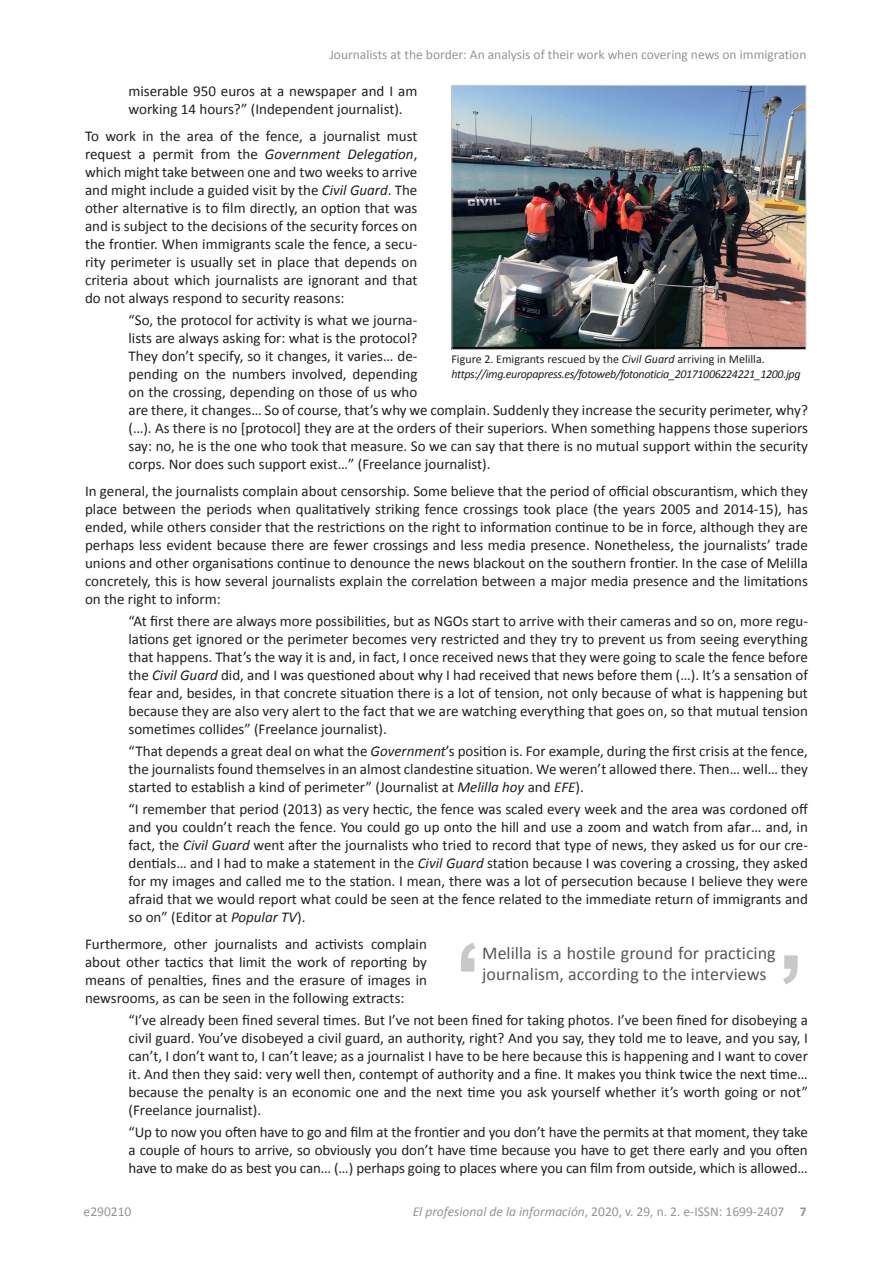
<style>
.page{position:relative;width:893px;height:1263px;background:#fff}
.page>*{position:absolute;margin:0;border:0;box-sizing:border-box;transform-origin:0 0}
.t1{font:18px/21.6px "Calibri";color:#57585a}
.t2{font:15px/18px "Calibri";color:#231f20;text-align:justify}
.t3{font:13.5px "Calibri";color:#939598}
.t4{font:italic 12px/14.4px "Calibri";letter-spacing:-.03em;color:#231f20}
.s1{font-style:italic}
.s2{font-style:normal}
.s3{font-weight:700}
</style>
<div class="page">
<img style="left:453px;top:87px;width:351px;height:261px">
<div style="left:451px;top:85px;width:355px;height:265px;border:1px solid #c7c8ca"></div>
<svg style="left:783px;top:955px;width:15px;height:29px"></svg>
<svg style="left:461px;top:943px;width:15px;height:28px"></svg>
<p class="t3" style="left:330px;top:46px;width:478px">Journalists at the border: An analysis of their work when covering news on immigration</p>
<p class="t2" style="left:129px;top:82px;width:290px">miserable 950 euros at a newspaper and I am working 14 hours?” (Independent journalist).</p>
<p class="t2" style="left:85px;top:126px;width:334px">To work in the area of the fence, a journalist must request a permit from the <span class="s1">Government Delegation</span>, which might take between one and two weeks to arrive and might include a guided visit by the <span class="s1">Civil Guard</span>. The other alternative is to film directly, an option that was and is subject to the decisions of the security forces on the frontier. When immigrants scale the fence, a secu&shy;rity perimeter is usually set in place that depends on criteria about which journalists are ignorant and that do not always respond to security reasons:</p>
<p class="t2" style="left:129px;top:310px;width:681px;text-align:left">“So, the protocol for activity is what we journa-<br>lists are always asking for: what is the protocol?<br>They don’t specify, so it changes, it varies… de-<br>pending on the numbers involved, depending<br>on the crossing, depending on those of us who<br>are there, it changes… So of course, that’s why we complain. Suddenly they increase the security perimeter, why? (…). As there is no [protocol] they are at the orders of their superiors. When something happens those superiors say: no, he is the one who took that measure. So we can say that there is no mutual support within the security corps. Nor does such support exist…” (Freelance journalist).</p>
<p class="t2" style="left:85px;top:481px;width:724px">In general, the journalists complain about censorship. Some believe that the period of official obscurantism, which they place between the periods when qualitatively striking fence crossings took place (the years 2005 and 2014-15), has ended, while others consider that the restrictions on the right to information continue to be in force, although they are perhaps less evident because there are fewer crossings and less media presence. Nonetheless, the journalists’ trade unions and other organisations continue to denounce the news blackout on the southern frontier. In the case of Melilla concretely, this is how several journalists explain the correlation between a major media presence and the limitations on the right to inform:</p>
<p class="t2" style="left:129px;top:611px;width:681px">“At first there are always more possibilities, but as NGOs start to arrive with their cameras and so on, more regu&shy;lations get ignored or the perimeter becomes very restricted and they try to prevent us from seeing everything that happens. That’s the way it is and, in fact, I once received news that they were going to scale the fence before the <span class="s1">Civil Guard</span> did, and I was questioned about why I had received that news before them (…). It’s a sensation of fear and, besides, in that concrete situation there is a lot of tension, not only because of what is happening but because they are also very alert to the fact that we are watching everything that goes on, so that mutual tension sometimes collides” (Freelance journalist).</p>
<p class="t2" style="left:129px;top:741px;width:681px">“That depends a great deal on what the <span class="s1">Government</span>’s position is. For example, during the first crisis at the fence, the journalists found themselves in an almost clandestine situation. We weren’t allowed there. Then… well… they started to establish a kind of perimeter” (Journalist at <span class="s1">Melilla hoy</span> and <span class="s1">EFE</span>).</p>
<p class="t2" style="left:129px;top:800px;width:681px">“I remember that period (2013) as very hectic, the fence was scaled every week and the area was cordoned off and you couldn’t reach the fence. You could go up onto the hill and use a zoom and watch from afar… and, in fact, the <span class="s1">Civil Guard</span> went after the journalists who tried to record that type of news, they asked us for our cre&shy;dentials… and I had to make a statement in the <span class="s1">Civil Guard</span> station because I was covering a crossing, they asked for my images and called me to the station. I mean, there was a lot of persecution because I believe they were afraid that we would report what could be seen at the fence related to the immediate return of immigrants and so on” (Editor at <span class="s1">Popular TV</span>).</p>
<p class="t2" style="left:85px;top:934px;width:343px">Furthermore, other journalists and activists complain about other tactics that limit the work of reporting by means of penalties, fines and the erasure of images in newsrooms, as can be seen in the following extracts:</p>
<p class="t2" style="left:129px;top:1010px;width:681px">“I’ve already been fined several times. But I’ve not been fined for taking photos. I’ve been fined for disobeying a civil guard. You’ve disobeyed a civil guard, an authority, right? And you say, they told me to leave, and you say, I can’t, I don’t want to, I can’t leave; as a journalist I have to be here because this is happening and I want to cover it. And then they said: very well then, contempt of authority and a fine. It makes you think twice the next time… because the penalty is an economic one and the next time you ask yourself whether it’s worth going or not” (Freelance journalist).</p>
<p class="t2" style="left:129px;top:1123px;width:681px">“Up to now you often have to go and film at the frontier and you don’t have the permits at that moment, they take a couple of hours to arrive, so obviously you don’t have time because you have to get there early and you often have to make do as best you can… (…) perhaps going to places where you can film from outside, which is allowed…</p>
<p class="t4" style="left:451px;top:352px;width:351px"><span class="s2">Figure 2. Emigrants rescued by the</span> Civil Guard <span class="s2">arriving in Melilla. </span>https://img.europapress.es/fotoweb/fotonoticia_20171006224221_1200.jpg</p>
<p class="t1" style="left:482px;top:941px;width:295px">Melilla is a hostile ground for practicing journalism, according to the interviews</p>
<p class="t3" style="left:84px;top:1203px;width:49px">e290210</p>
<p class="t3" style="left:413px;top:1203px;width:395px"><span class="s1">El profesional de la información</span>, 2020, v. 29, n. 2. e-ISSN: 1699-2407 <span class="s3">7</span></p>
</div>
